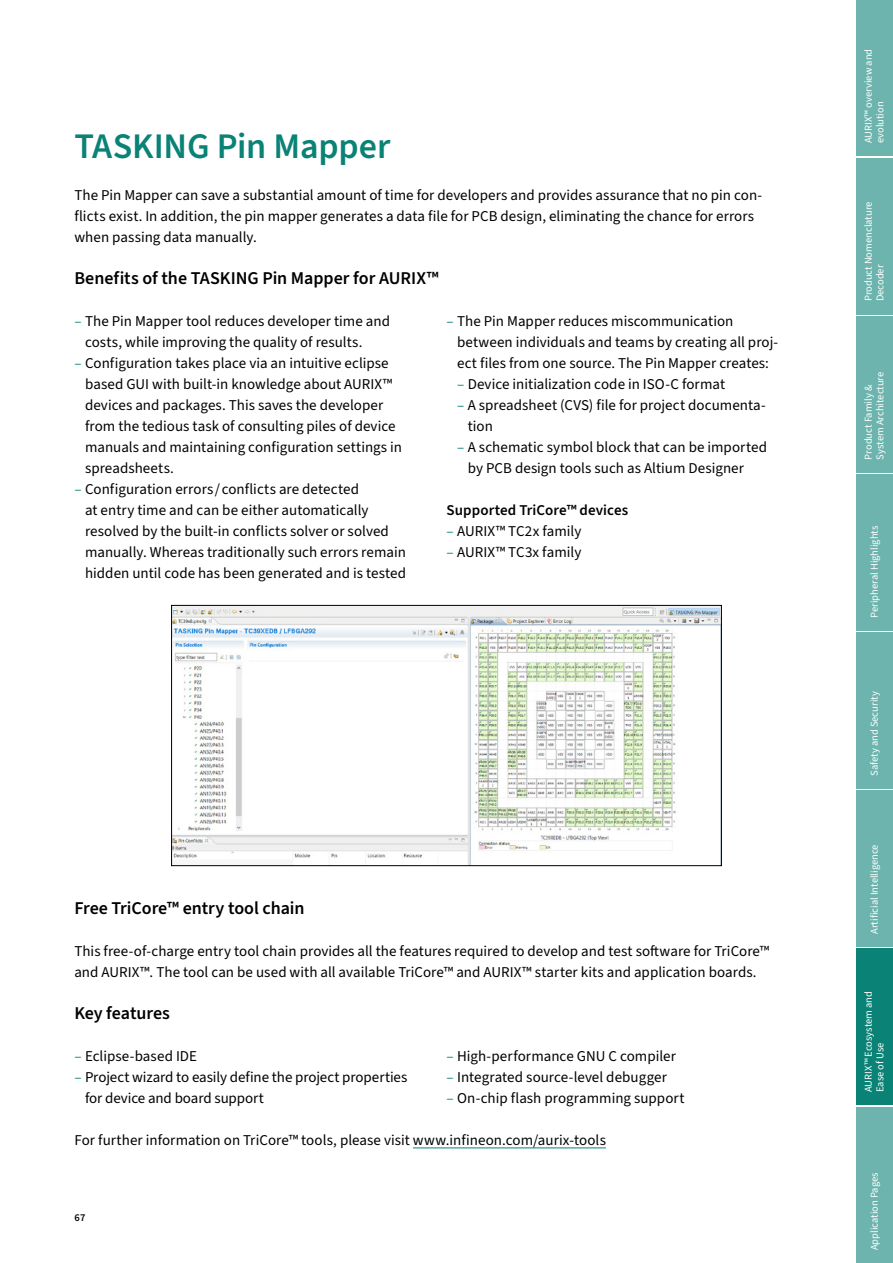
<style>
.page{position:relative;width:893px;height:1263px;background:#fff}
.page>*{position:absolute;margin:0;border:0;box-sizing:border-box;transform-origin:0 0}
.t1{font:600 36px "Source Sans 3";letter-spacing:-.005em;color:#0a8276}
.t2{font:600 18px "Source Sans 3";letter-spacing:-.005em;color:#000}
.t3{font:15px/21px "Source Sans 3";color:#000}
.t4{font:600 15px "Source Sans 3";letter-spacing:.005em;color:#000}
.t5{font:10.5px/11.6px "Source Sans 3";color:#fff}
.t6{font:600 10.5px "Source Sans 3";color:#000}
.s1{color:#0a8276}
</style>
<div class="page">
<hr style="left:413px;top:1147px;width:193px;height:1px;background:#0a8276">
<img style="left:173px;top:607px;width:547px;height:257px">
<div style="left:171px;top:605px;width:551px;height:261px;border:1px solid #000"></div>
<div style="left:856px;top:0;width:37px;height:156px;background:#6cb4ad"></div>
<div style="left:856px;top:158px;width:37px;height:156px;background:#6cb4ad"></div>
<div style="left:856px;top:316px;width:37px;height:156px;background:#6cb4ad"></div>
<div style="left:856px;top:474px;width:37px;height:156px;background:#6cb4ad"></div>
<div style="left:856px;top:632px;width:37px;height:156px;background:#6cb4ad"></div>
<div style="left:856px;top:791px;width:37px;height:156px;background:#6cb4ad"></div>
<div style="left:856px;top:949px;width:37px;height:156px;background:#0a8276"></div>
<div style="left:856px;top:1107px;width:37px;height:156px;background:#6cb4ad"></div>
<h1 class="t1" style="left:74px;top:123px;width:318px">TASKING Pin Mapper</h1>
<p class="t3" style="left:74px;top:184px;width:689px">The Pin Mapper can save a substantial amount of time for developers and provides assurance that no pin con&shy;flicts exist. In addition, the pin mapper generates a data file for PCB design, eliminating the chance for errors when passing data manually.</p>
<p class="t2" style="left:74px;top:266px;width:366px">Benefits of the TASKING Pin Mapper for AURIX™</p>
<p class="t3" style="left:85px;top:310px;width:306px;text-indent:-11px"><span class="s1">–</span> The Pin Mapper tool reduces developer time and costs, while improving the quality of results.</p>
<p class="t3" style="left:85px;top:352px;width:319px;text-indent:-11px"><span class="s1">–</span> Configuration takes place via an intuitive eclipse based GUI with built-in knowledge about AURIX™ devices and packages. This saves the developer from the tedious task of consulting piles of device manuals and maintaining configuration settings in spreadsheets.</p>
<p class="t3" style="left:85px;top:478px;width:323px;text-indent:-11px"><span class="s1">–</span> Configuration errors / conflicts are detected<br>at entry time and can be either automatically resolved by the built-in conflicts solver or solved manually. Whereas traditionally such errors remain hidden until code has been generated and is tested</p>
<p class="t3" style="left:457px;top:310px;width:323px;text-indent:-11px"><span class="s1">–</span> The Pin Mapper reduces miscommunication between individuals and teams by creating all proj&shy;ect files from one source. The Pin Mapper creates:</p>
<p class="t3" style="left:457px;top:373px;width:269px"><span class="s1">–</span> Device initialization code in ISO-C format</p>
<p class="t3" style="left:468px;top:394px;width:300px;text-indent:-11px"><span class="s1">–</span> A spreadsheet (CVS) file for project documenta&shy;tion</p>
<p class="t3" style="left:468px;top:436px;width:301px;text-indent:-11px"><span class="s1">–</span> A schematic symbol block that can be imported by PCB design tools such as Altium Designer</p>
<p class="t4" style="left:446px;top:500px;width:183px">Supported TriCore™ devices</p>
<p class="t3" style="left:446px;top:520px;width:136px"><span class="s1">–</span> AURIX™ TC2x family</p>
<p class="t3" style="left:446px;top:541px;width:136px"><span class="s1">–</span> AURIX™ TC3x family</p>
<p class="t2" style="left:74px;top:896px;width:232px">Free TriCore™ entry tool chain</p>
<p class="t3" style="left:74px;top:940px;width:697px">This free-of-charge entry tool chain provides all the features required to develop and test software for TriCore™ and AURIX™. The tool can be used with all available TriCore™ and AURIX™ starter kits and application boards.</p>
<p class="t2" style="left:74px;top:1001px;width:97px">Key features</p>
<p class="t3" style="left:74px;top:1045px;width:124px"><span class="s1">–</span> Eclipse-based IDE</p>
<p class="t3" style="left:85px;top:1066px;width:324px;text-indent:-11px"><span class="s1">–</span> Project wizard to easily define the project properties for device and board support</p>
<p class="t3" style="left:446px;top:1045px;width:231px"><span class="s1">–</span> High-performance GNU C compiler</p>
<p class="t3" style="left:446px;top:1066px;width:222px"><span class="s1">–</span> Integrated source-level debugger</p>
<p class="t3" style="left:446px;top:1087px;width:239px"><span class="s1">–</span> On-chip flash programming support</p>
<p class="t3" style="left:74px;top:1129px;width:533px">For further information on TriCore™ tools, please visit www.infineon.com/aurix-tools</p>
<p class="t6" style="left:74px;top:1211px;width:13px">67</p>
<p class="t5" style="left:863px;top:143px;width:96px;rotate:-90deg">AURIX™ overview and evolution</p>
<p class="t5" style="left:863px;top:301px;width:101px;rotate:-90deg">Product Nomenclature<br>Decoder</p>
<p class="t5" style="left:863px;top:459px;width:89px;rotate:-90deg">Product Family &amp;<br>System Architecture</p>
<p class="t5" style="left:868px;top:618px;width:93px;rotate:-90deg">Peripheral Highlights</p>
<p class="t5" style="left:868px;top:776px;width:86px;rotate:-90deg">Safety and Security</p>
<p class="t5" style="left:868px;top:934px;width:91px;rotate:-90deg">Artificial Intelligence</p>
<p class="t5" style="left:863px;top:1092px;width:102px;rotate:-90deg">AURIX™ Ecosystem and<br>Ease of Use</p>
<p class="t5" style="left:868px;top:1250px;width:79px;rotate:-90deg">Application Pages</p>
</div>
